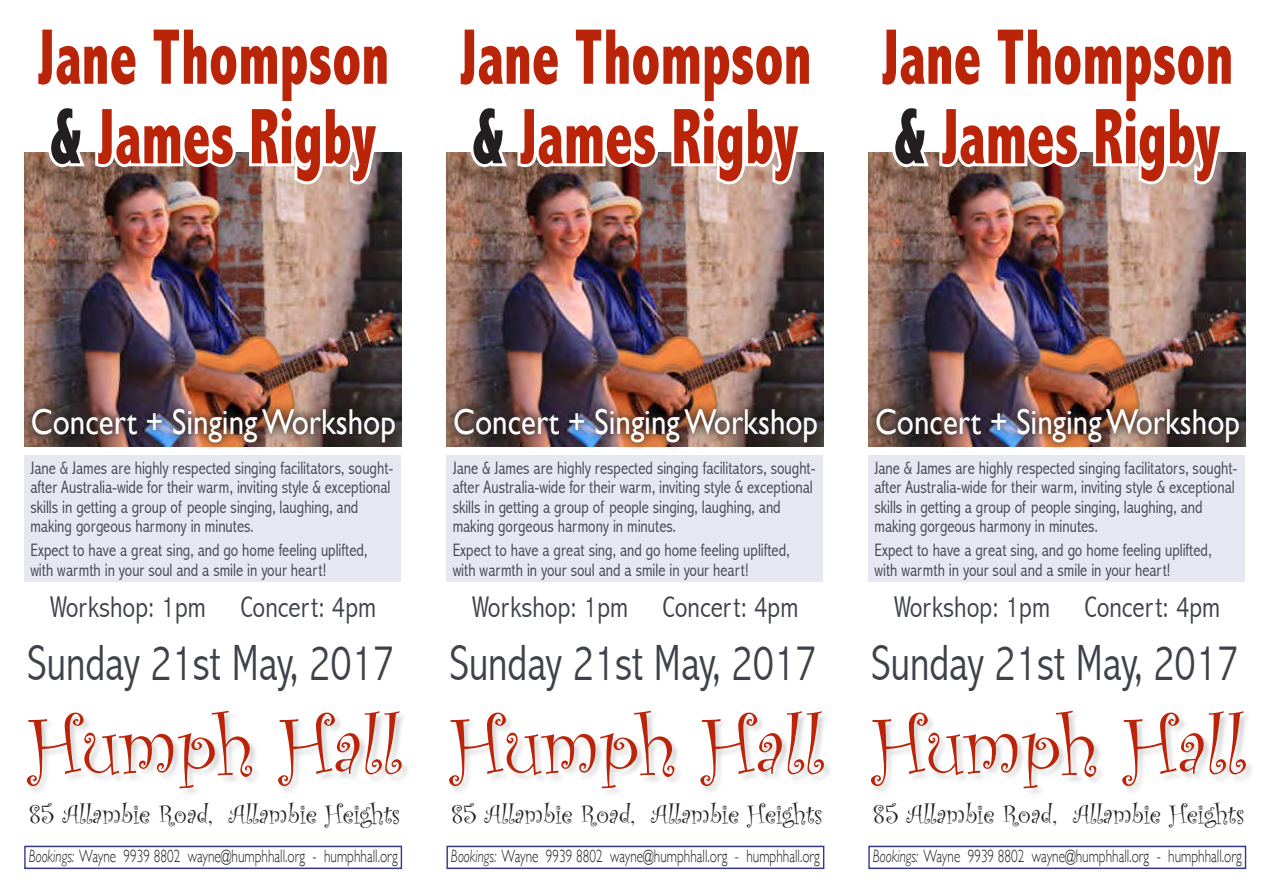
<style>
.page{position:relative;width:1263px;height:893px;background:#fff}
.page>*{position:absolute;margin:0;border:0;box-sizing:border-box;transform-origin:0 0}
.t1{font:82.05px "Curlz";color:#ba250a}
.t2{font:800 condensed 79.5px/79.5px "Abadi";color:#ba250a;scale:.74 1}
.t3{font:300 condensed 51px "Abadi";color:#40424b;scale:.91 1}
.t4{font:36px "Gill Sans";color:#fff;scale:.86 1}
.t5{font:300 condensed 30px "Abadi";color:#40424b}
.t6{font:27px "Curlz";color:#231f20}
.t7{font:300 condensed 18px/19.5px "Abadi";color:#40424b}
.t8{font:300 18px "Gill Sans";color:#231f20;scale:.74 1}
.s1{color:#231f20}
.s2{font-style:italic}
</style>
<div class="page">
<img style="left:25px;top:153px;width:377px;height:246px">
<div style="left:24px;top:846px;width:378px;height:23px;border:1px solid #36378a"></div>
<div style="left:27px;top:710px;width:383px;height:87px;background:#231f20;opacity:.2"></div>
<div style="left:24px;top:455px;width:377px;height:127px;background:#e7e7f1"></div>
<img style="left:32px;top:152px;width:361px;height:56px">
<img style="left:24px;top:399px;width:378px;height:50px">
<img style="left:447px;top:153px;width:377px;height:246px">
<div style="left:446px;top:846px;width:378px;height:23px;border:1px solid #36378a"></div>
<div style="left:449px;top:710px;width:383px;height:87px;background:#231f20;opacity:.2"></div>
<div style="left:446px;top:455px;width:377px;height:127px;background:#e7e7f1"></div>
<img style="left:455px;top:152px;width:360px;height:56px">
<img style="left:446px;top:399px;width:378px;height:50px">
<img style="left:869px;top:153px;width:377px;height:246px">
<div style="left:868px;top:846px;width:378px;height:23px;border:1px solid #36378a"></div>
<div style="left:871px;top:710px;width:383px;height:87px;background:#231f20;opacity:.2"></div>
<div style="left:868px;top:455px;width:377px;height:127px;background:#e7e7f1"></div>
<img style="left:876px;top:152px;width:361px;height:56px">
<img style="left:868px;top:399px;width:378px;height:50px">
<p class="t2" style="left:37px;top:17px;width:478px">Jane Thompson <span class="s1">&amp;</span> James Rigby</p>
<p class="t2" style="left:459px;top:17px;width:478px">Jane Thompson <span class="s1">&amp;</span> James Rigby</p>
<p class="t2" style="left:881px;top:17px;width:478px">Jane Thompson <span class="s1">&amp;</span> James Rigby</p>
<p class="t4" style="left:31px;top:400px;width:426px">Concert + Singing Workshop</p>
<p class="t4" style="left:453px;top:400px;width:426px">Concert + Singing Workshop</p>
<p class="t4" style="left:875px;top:400px;width:426px">Concert + Singing Workshop</p>
<p class="t7" style="left:30px;top:458px;width:364px">Jane &amp; James are highly respected singing facilitators, sought&shy;after Australia-wide for their warm, inviting style &amp; exceptional skills in getting a group of people singing, laughing, and making gorgeous harmony in minutes.</p>
<p class="t7" style="left:30px;top:540px;width:339px">Expect to have a great sing, and go home feeling uplifted, with warmth in your soul and a smile in your heart!</p>
<p class="t7" style="left:453px;top:458px;width:364px">Jane &amp; James are highly respected singing facilitators, sought&shy;after Australia-wide for their warm, inviting style &amp; exceptional skills in getting a group of people singing, laughing, and making gorgeous harmony in minutes.</p>
<p class="t7" style="left:453px;top:540px;width:339px">Expect to have a great sing, and go home feeling uplifted, with warmth in your soul and a smile in your heart!</p>
<p class="t7" style="left:874px;top:458px;width:364px">Jane &amp; James are highly respected singing facilitators, sought&shy;after Australia-wide for their warm, inviting style &amp; exceptional skills in getting a group of people singing, laughing, and making gorgeous harmony in minutes.</p>
<p class="t7" style="left:874px;top:540px;width:339px">Expect to have a great sing, and go home feeling uplifted, with warmth in your soul and a smile in your heart!</p>
<p class="t5" style="left:50px;top:589px;width:327px">Workshop: 1pm Concert: 4pm</p>
<p class="t5" style="left:473px;top:589px;width:327px">Workshop: 1pm Concert: 4pm</p>
<p class="t5" style="left:894px;top:589px;width:327px">Workshop: 1pm Concert: 4pm</p>
<p class="t3" style="left:27px;top:634px;width:405px">Sunday 21st May, 2017</p>
<p class="t3" style="left:450px;top:634px;width:405px">Sunday 21st May, 2017</p>
<p class="t3" style="left:871px;top:634px;width:405px">Sunday 21st May, 2017</p>
<p class="t1" style="left:28px;top:688px;width:375px">Humph Hall</p>
<p class="t6" style="left:29px;top:796px;width:373px">85 Allambie Road, Allambie Heights</p>
<p class="t1" style="left:450px;top:688px;width:375px">Humph Hall</p>
<p class="t6" style="left:451px;top:796px;width:373px">85 Allambie Road, Allambie Heights</p>
<p class="t1" style="left:872px;top:688px;width:375px">Humph Hall</p>
<p class="t6" style="left:873px;top:796px;width:373px">85 Allambie Road, Allambie Heights</p>
<p class="t8" style="left:29px;top:842px;width:500px"><span class="s2">Bookings:</span> Wayne 9939 8802 wayne@humphhall.org - humphhall.org</p>
<p class="t8" style="left:451px;top:842px;width:500px"><span class="s2">Bookings:</span> Wayne 9939 8802 wayne@humphhall.org - humphhall.org</p>
<p class="t8" style="left:873px;top:842px;width:500px"><span class="s2">Bookings:</span> Wayne 9939 8802 wayne@humphhall.org - humphhall.org</p>
</div>
